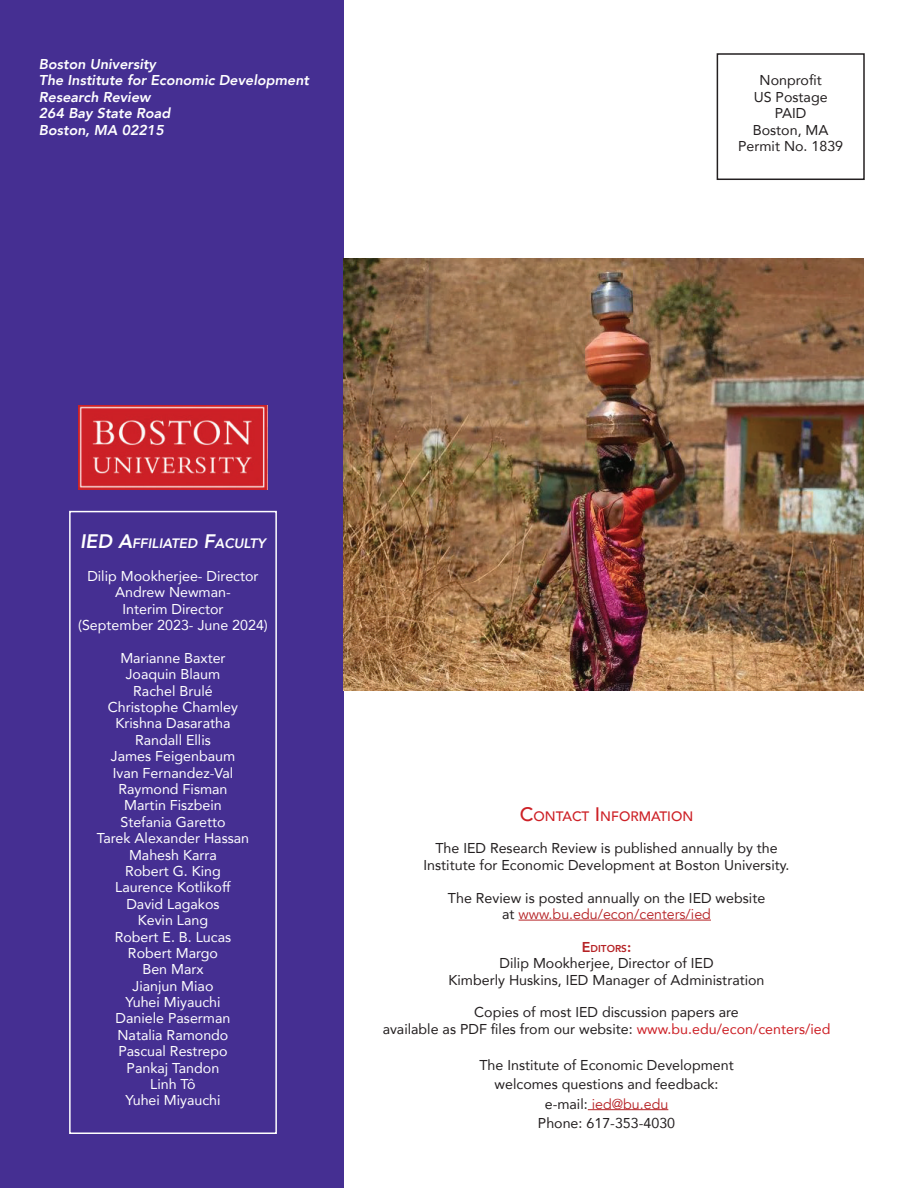
<style>
.page{position:relative;width:918px;height:1188px;background:#fff}
.page>*{position:absolute;margin:0;border:0;box-sizing:border-box;transform-origin:0 0}
.t1{font:14.25px/16.4px "Avenir";color:#231f20;text-align:center}
.t2{font:14.25px/16.4px "Avenir";color:#fff;text-align:center}
.t3{font:italic 800 14.25px/16.4px "Avenir";color:#fff}
.t4{font:italic 800 13.65px "Avenir";color:#fff}
.t5{font:500 13.65px "Avenir";color:#cd2026}
.t6{font:800 10.05px "Avenir";color:#b52124}
.s1{font-size:19.5px}
.s2{color:#b52124}
.s3{font-size:14.25px}
.s4{color:#cd2026}
</style>
<div class="page">
<div style="left:0;top:0;width:343px;height:1188px;background:#452f92"></div>
<div style="left:69px;top:511px;width:208px;height:623px;border:2px solid #fff"></div>
<hr style="left:519px;top:920px;width:192px;height:1px;background:#b52124">
<hr style="left:588px;top:1109px;width:80px;height:1px;background:#b52124">
<div style="left:717px;top:53px;width:148px;height:127px;border:2px solid #231f20"></div>
<img style="left:78px;top:405px;width:190px;height:84px">
<img style="left:343px;top:258px;width:520px;height:432px">
<p class="t3" style="left:39px;top:56px;width:272px">Boston University<br>The Institute for Economic Development<br>Research Review<br>264 Bay State Road<br>Boston, MA 02215</p>
<p class="t1" style="left:738px;top:72px;width:107px">Nonprofit<br>US Postage<br>PAID<br>Boston, MA<br>Permit No. 1839</p>
<p class="t4" style="left:80px;top:535px;width:187px"><span class="s1">IED A</span>FFILIATED <span class="s1">F</span>ACULTY</p>
<p class="t2" style="left:78px;top:567px;width:191px">Dilip Mookherjee- Director<br>Andrew Newman-<br>Interim Director<br>(September 2023- June 2024)</p>
<p class="t2" style="left:97px;top:649px;width:154px">Marianne Baxter<br>Joaquin Blaum<br>Rachel Brulé<br>Christophe Chamley<br>Krishna Dasaratha<br>Randall Ellis<br>James Feigenbaum<br>Ivan Fernandez-Val<br>Raymond Fisman<br>Martin Fiszbein<br>Stefania Garetto<br>Tarek Alexander Hassan<br>Mahesh Karra<br>Robert G. King<br>Laurence Kotlikoff<br>David Lagakos<br>Kevin Lang<br>Robert E. B. Lucas<br>Robert Margo<br>Ben Marx<br>Jianjun Miao<br>Yuhei Miyauchi<br>Daniele Paserman<br>Natalia Ramondo<br>Pascual Restrepo<br>Pankaj Tandon<br>Linh Tô<br>Yuhei Miyauchi</p>
<p class="t5" style="left:520px;top:804px;width:175px"><span class="s1">C</span>ONTACT <span class="s1">I</span>NFORMATI ON</p>
<p class="t1" style="left:424px;top:840px;width:368px">The IED Research Review is published annually by the<br>Institute for Economic Development at Boston University.</p>
<p class="t1" style="left:448px;top:889px;width:319px">The Review is posted annually on the IED website at <span class="s2">www.bu.edu/econ/centers/ied</span></p>
<p class="t6" style="left:582px;top:940px;width:51px"><span class="s3">E</span>DITORS<span class="s3">:</span></p>
<p class="t1" style="left:449px;top:955px;width:317px">Dilip Mookherjee, Director of IED<br>Kimberly Huskins, IED Manager of Administration</p>
<p class="t1" style="left:383px;top:1004px;width:449px">Copies of most IED discussion papers are<br>available as PDF files from our website: <span class="s4">www.bu.edu/econ/centers/ied</span></p>
<p class="t1" style="left:479px;top:1055px;width:256px;line-height:19.5px">The Institute of Economic Development welcomes questions and feedback: e-mail: <span class="s2">ied@bu.edu<br></span>Phone: 617-353-4030</p>
</div>
